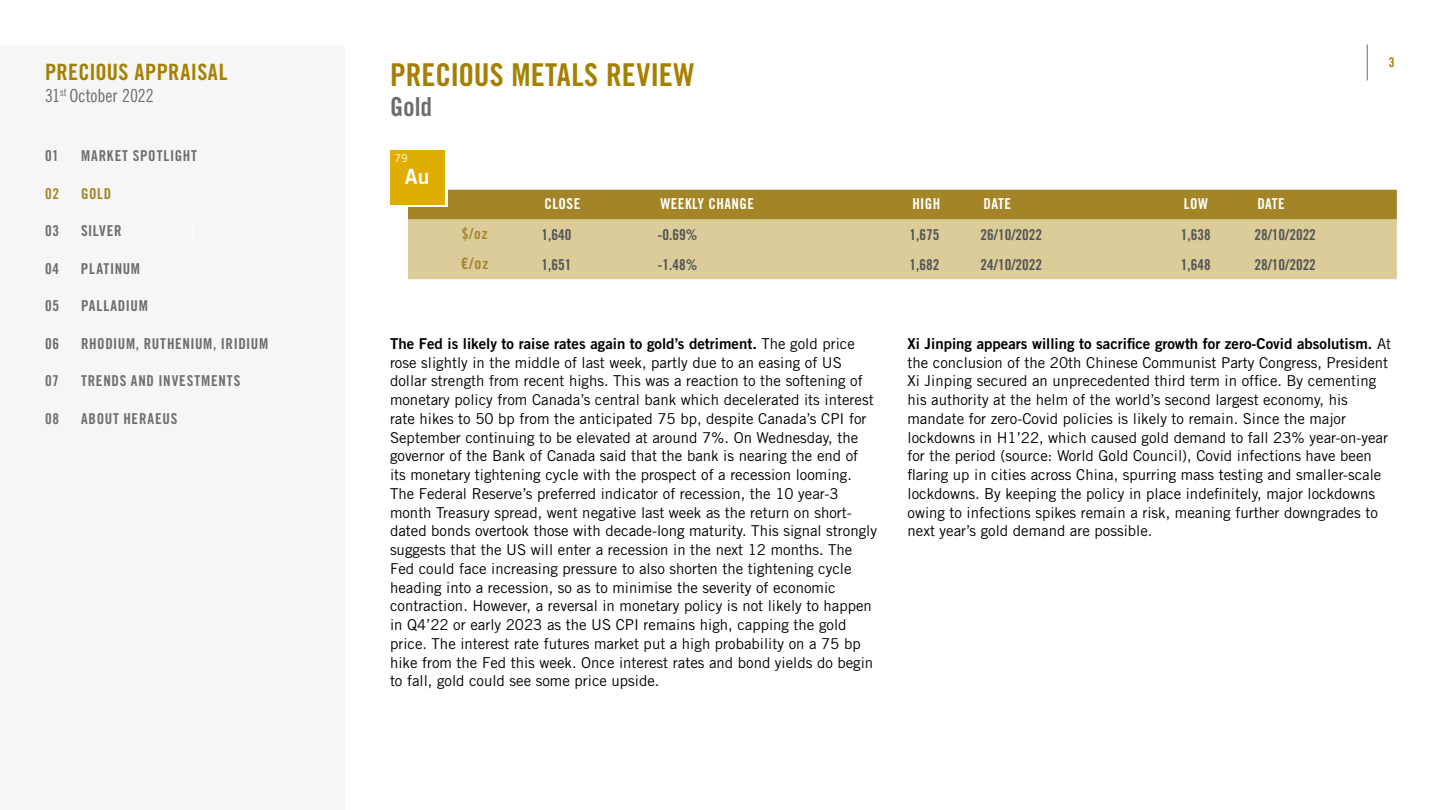
<style>
.page{position:relative;width:1440px;height:810px;background:#fff}
.page>*{position:absolute;margin:0;border:0;box-sizing:border-box;transform-origin:0 0}
.t1{font:31.5px "Trade Gothic LT Std Bd Cn 20";color:#a58000}
.t2{font:26.25px "Trade Gothic LT Std Bd Cn 20";color:#6b6c6e}
.t3{font:22.5px "Trade Gothic LT Std Bd Cn 20";letter-spacing:.015em;color:#a58000}
.t4{font:21px "Trade Gothic LT Std Bd 2";color:#fff}
.t5{font:18px "Trade Gothic LT Std Cn 18";letter-spacing:-.005em;color:#6b6c6e}
.t6{font:15.75px "Trade Gothic LT Std Bd Cn 20";color:#a38527}
.t7{font:15px/18.8px "Trade Gothic LT Std";color:#000}
.t8{font:15px "Trade Gothic LT Std Bd 2";color:#000}
.t9{font:15px "Trade Gothic LT Std Bd Cn 20";color:#535456}
.t10{font:15px "Trade Gothic LT Std Bd Cn 20";letter-spacing:.04em;color:#6b6c6e}
.t11{font:15px "Trade Gothic LT Std Bd Cn 20";letter-spacing:.055em;color:#6e6e6e}
.t12{font:15px "Trade Gothic LT Std Bd Cn 20";letter-spacing:.03em;color:#fff}
.t13{font:15px "Trade Gothic LT Std Bd Cn 20";letter-spacing:.05em;color:#a38527}
.t14{font:13.5px "Trade Gothic LT Std Bd Cn 20";color:#a58000}
.t15{font:10.8px "Trade Gothic LT Std";color:#fff}
.s1{font-size:15px}
.s2{font-family:"Trade Gothic LT Std"}
</style>
<div class="page">
<hr style="left:1367px;top:44px;width:1px;height:36px;background:#6e6e6e">
<div style="left:408px;top:190px;width:989px;height:30px;background:#a38527"></div>
<div style="left:408px;top:220px;width:989px;height:59px;background:#dbcc99"></div>
<div style="left:0;top:45px;width:345px;height:765px;background:#f6f6f6"></div>
<svg style="left:393px;top:152px;width:54px;height:55px"></svg>
<div style="left:390px;top:150px;width:54px;height:54px;background:#e0ae00"></div>
<h3 class="t3" style="left:45px;top:58px;width:184px">PRECIOUS APPRAISAL</h3>
<p class="t5" style="left:45px;top:85px;width:110px">31<sup>st</sup> October 2022</p>
<p class="t11" style="left:45px;top:147px;width:15px">01</p>
<p class="t11" style="left:81px;top:147px;width:117px">MARKET SPOTLIGHT</p>
<p class="t13" style="left:45px;top:184px;width:16px">02</p>
<p class="t13" style="left:81px;top:184px;width:32px">GOLD</p>
<p class="t10" style="left:45px;top:222px;width:16px">03</p>
<p class="t10" style="left:81px;top:222px;width:42px">SILVER</p>
<p class="t10" style="left:45px;top:259px;width:16px">04</p>
<p class="t10" style="left:81px;top:259px;width:61px">PLATINUM</p>
<p class="t10" style="left:45px;top:297px;width:16px">05</p>
<p class="t10" style="left:81px;top:297px;width:68px">PALLADIUM</p>
<p class="t10" style="left:45px;top:334px;width:16px">06</p>
<p class="t10" style="left:81px;top:334px;width:189px">RHODIUM, RUTHENIUM, IRIDIUM</p>
<p class="t11" style="left:45px;top:372px;width:15px">07</p>
<p class="t11" style="left:81px;top:372px;width:161px">TRENDS AND INVESTMENTS</p>
<p class="t11" style="left:45px;top:409px;width:16px">08</p>
<p class="t11" style="left:81px;top:409px;width:98px">ABOUT HERAEUS</p>
<h1 class="t1" style="left:390px;top:56px;width:306px">PRECIOUS METALS REVIEW</h1>
<h2 class="t2" style="left:390px;top:91px;width:44px">Gold</h2>
<p class="t15" style="left:395px;top:152px;width:15px">79</p>
<h3 class="t4" style="left:405px;top:164px;width:26px">Au</h3>
<p class="t12" style="left:544px;top:194px;width:37px">CLOSE</p>
<p class="t12" style="left:660px;top:194px;width:95px">WEEKLY CHANGE</p>
<p class="t12" style="left:912px;top:194px;width:30px">HIGH</p>
<p class="t12" style="left:984px;top:194px;width:29px">DATE</p>
<p class="t12" style="left:1184px;top:194px;width:26px">LOW</p>
<p class="t12" style="left:1257px;top:194px;width:29px">DATE</p>
<p class="t13" style="left:462px;top:224px;width:28px">$/oz</p>
<p class="t9" style="left:541px;top:225px;width:31px">1,640</p>
<p class="t9" style="left:657px;top:225px;width:41px">-0.69%</p>
<p class="t9" style="left:909px;top:225px;width:31px">1,675</p>
<p class="t9" style="left:981px;top:225px;width:63px">26/10/2022</p>
<p class="t9" style="left:1181px;top:225px;width:31px">1,638</p>
<p class="t9" style="left:1254px;top:225px;width:63px">28/10/2022</p>
<p class="t6" style="left:461px;top:254px;width:29px">€/o<span class="s1">z</span></p>
<p class="t9" style="left:541px;top:255px;width:31px">1,651</p>
<p class="t9" style="left:657px;top:255px;width:41px">-1.48%</p>
<p class="t9" style="left:909px;top:255px;width:31px">1,682</p>
<p class="t9" style="left:981px;top:255px;width:63px">24/10/2022</p>
<p class="t9" style="left:1181px;top:255px;width:31px">1,648</p>
<p class="t9" style="left:1254px;top:255px;width:63px">28/10/2022</p>
<p class="t14" style="left:1389px;top:54px;width:7px">3</p>
<p class="t8" style="left:390px;top:334px;width:466px">The Fed is likely to raise rates again to gold’s detriment. <span class="s2">The gold price</span></p>
<p class="t7" style="left:390px;top:353px;width:489px">rose slightly in the middle of last week, partly due to an easing of US dollar strength from recent highs. This was a reaction to the softening of monetary policy from Canada’s central bank which decelerated its interest rate hikes to 50 bp from the anticipated 75 bp, despite Canada’s CPI for September continuing to be elevated at around 7%. On Wednesday, the governor of the Bank of Canada said that the bank is nearing the end of its monetary tightening cycle with the prospect of a recession looming.<br>The Federal Reserve’s preferred indicator of recession, the 10 year-3 month Treasury spread, went negative last week as the return on short&shy;dated bonds overtook those with decade-long maturity. This signal strongly suggests that the US will enter a recession in the next 12 months. The Fed could face increasing pressure to also shorten the tightening cycle heading into a recession, so as to minimise the severity of economic contraction. However, a reversal in monetary policy is not likely to happen in Q4’22 or early 2023 as the US CPI remains high, capping the gold price. The interest rate futures market put a high probability on a 75 bp hike from the Fed this week. Once interest rates and bond yields do begin to fall, gold could see some price upside.</p>
<p class="t8" style="left:908px;top:334px;width:485px">Xi Jinping appears willing to sacrifice growth for zero-Covid absolutism. <span class="s2">At</span></p>
<p class="t7" style="left:908px;top:353px;width:482px">the conclusion of the 20th Chinese Communist Party Congress, President Xi Jinping secured an unprecedented third term in office. By cementing his authority at the helm of the world’s second largest economy, his mandate for zero-Covid policies is likely to remain. Since the major lockdowns in H1’22, which caused gold demand to fall 23% year-on-year for the period (source: World Gold Council), Covid infections have been flaring up in cities across China, spurring mass testing and smaller-scale lockdowns. By keeping the policy in place indefinitely, major lockdowns owing to infections spikes remain a risk, meaning further downgrades to next year’s gold demand are possible.</p>
</div>
